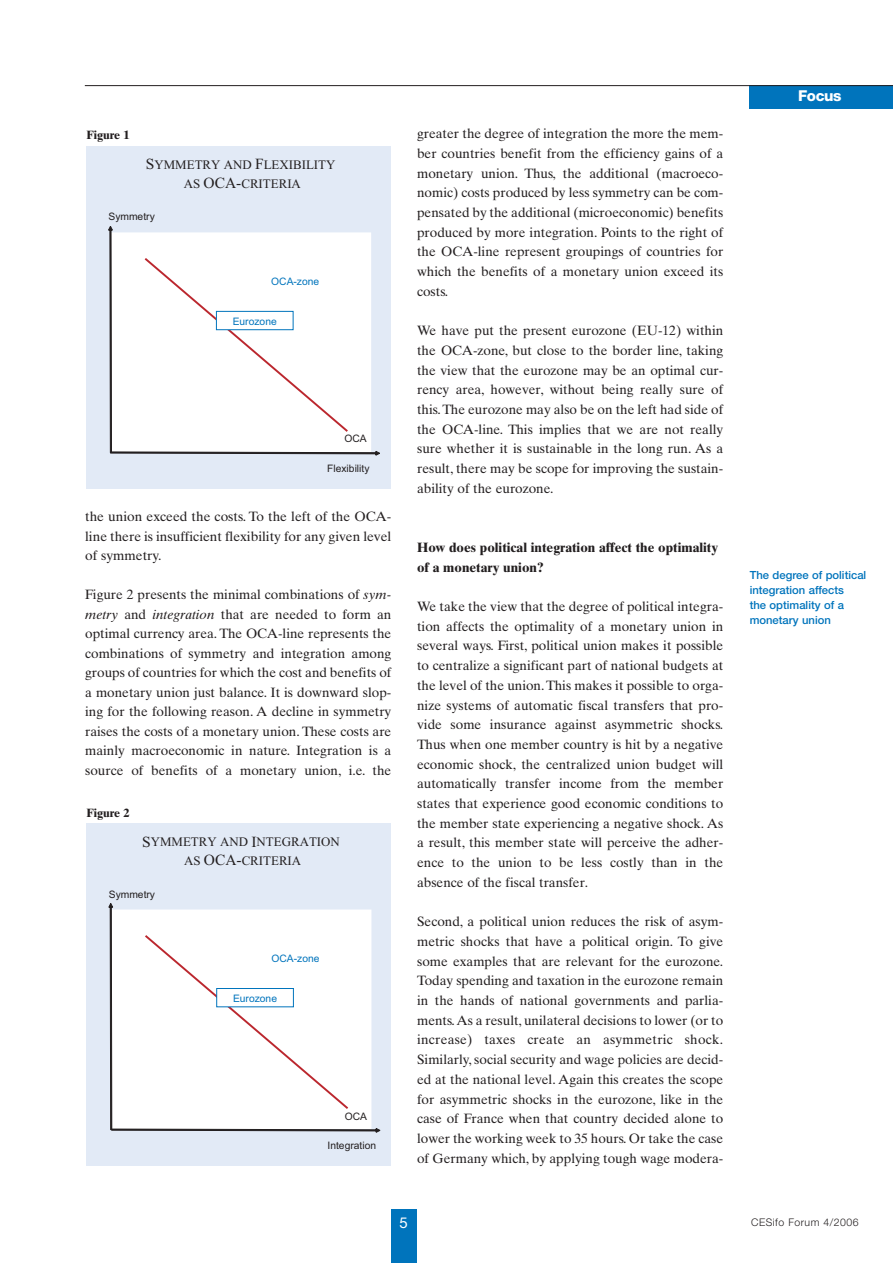
<style>
.page{position:relative;width:893px;height:1263px;background:#fff}
.page>*{position:absolute;margin:0;border:0;box-sizing:border-box;transform-origin:0 0}
.t1{font:800 15px "Helvetica Neue LT Std";letter-spacing:-.025em;color:#fff}
.t2{font:15px "Helvetica Neue LT Std";color:#fff}
.t3{font:13.5px/19.6px "Times Ten";color:#231f20;text-align:justify}
.t4{font:700 13.5px/19.6px "Times Ten";color:#231f20}
.t5{font:12.9px/18.6px "Times New Roman";color:#231f20;text-align:center}
.t6{font:700 12px "Times Ten";color:#231f20}
.t7{font:500 11.25px/15px "Helvetica Neue LT Std";color:#0074bc}
.t8{font:300 10.5px "Helvetica Neue LT Std";letter-spacing:.045em;color:#231f20}
.t9{font:10.35px "Arial";color:#231f20}
.t10{font:10.35px "Arial";color:#0074bc}
.s1{font-size:15.45px}
.s2{font-style:italic}
</style>
<div class="page">
<div style="left:391px;top:1210px;width:25px;height:53px;background:#0074bc"></div>
<div style="left:750px;top:86px;width:143px;height:23px;background:#0074bc"></div>
<hr style="left:85px;top:85px;width:808px;height:1px;background:#231f20">
<div style="left:86px;top:147px;width:305px;height:342px;background:#e2eaf6"></div>
<svg style="left:108px;top:226px;width:272px;height:230px;background:#f8f7f8"></svg>
<div style="left:216px;top:311px;width:77px;height:19px;background:#fff"></div>
<div style="left:216px;top:311px;width:77px;height:19px;border:1px solid #0074bc"></div>
<div style="left:87px;top:824px;width:304px;height:342px;background:#e2eaf6"></div>
<svg style="left:108px;top:903px;width:273px;height:230px;background:#f7f7f8"></svg>
<div style="left:217px;top:988px;width:76px;height:19px;background:#fff"></div>
<div style="left:216px;top:988px;width:78px;height:19px;border:1px solid #0074bc"></div>
<p class="t6" style="left:86px;top:131px;width:45px">Figure 1</p>
<p class="t5" style="left:146px;top:157px;width:191px"><span class="s1">S</span>YMMETRY AND <span class="s1">F</span>LEXIBILITY<br>AS <span class="s1">OCA-</span>CRITERIA</p>
<p class="t9" style="left:109px;top:213px;width:48px">Symmetry</p>
<p class="t10" style="left:271px;top:278px;width:50px">OCA-zone</p>
<p class="t10" style="left:233px;top:318px;width:46px">Eurozone</p>
<p class="t9" style="left:344px;top:435px;width:24px">OCA</p>
<p class="t9" style="left:327px;top:464px;width:44px">Flexibility</p>
<p class="t3" style="left:85px;top:508px;width:308px">the union exceed the costs. To the left of the OCA&shy;line there is insufficient flexibility for any given level of symmetry.</p>
<p class="t3" style="left:85px;top:586px;width:308px">Figure 2 presents the minimal combinations of <span class="s2">sym&shy;metry</span> and <span class="s2">integration</span> that are needed to form an optimal currency area. The OCA-line represents the combinations of symmetry and integration among groups of countries for which the cost and benefits of a monetary union just balance. It is downward slop&shy;ing for the following reason. A decline in symmetry raises the costs of a monetary union. These costs are mainly macroeconomic in nature. Integration is a source of benefits of a monetary union, i.e. the</p>
<p class="t6" style="left:86px;top:809px;width:45px">Figure 2</p>
<p class="t5" style="left:142px;top:834px;width:199px"><span class="s1">S</span>YMMETRY AND <span class="s1">I</span>NTEGRATION<br>AS <span class="s1">OCA-</span>CRITERIA</p>
<p class="t9" style="left:109px;top:890px;width:48px">Symmetry</p>
<p class="t10" style="left:272px;top:955px;width:50px">OCA-zone</p>
<p class="t10" style="left:233px;top:995px;width:46px">Eurozone</p>
<p class="t9" style="left:345px;top:1112px;width:24px">OCA</p>
<p class="t9" style="left:327px;top:1141px;width:50px">Integration</p>
<p class="t3" style="left:417px;top:125px;width:308px">greater the degree of integration the more the mem&shy;ber countries benefit from the efficiency gains of a monetary union. Thus, the additional (macroeco&shy;nomic) costs produced by less symmetry can be com&shy;pensated by the additional (microeconomic) benefits produced by more integration. Points to the right of the OCA-line represent groupings of countries for which the benefits of a monetary union exceed its costs.</p>
<p class="t3" style="left:417px;top:322px;width:308px">We have put the present eurozone (EU-12) within the OCA-zone, but close to the border line, taking the view that the eurozone may be an optimal cur&shy;rency area, however, without being really sure of this.The eurozone may also be on the left had side of the OCA-line. This implies that we are not really sure whether it is sustainable in the long run. As a result, there may be scope for improving the sustain&shy;ability of the eurozone.</p>
<p class="t4" style="left:417px;top:539px;width:303px">How does political integration affect the optimality of a monetary union?</p>
<p class="t3" style="left:417px;top:598px;width:308px">We take the view that the degree of political integra&shy;tion affects the optimality of a monetary union in several ways. First, political union makes it possible to centralize a significant part of national budgets at the level of the union. This makes it possible to orga&shy;nize systems of automatic fiscal transfers that pro&shy;vide some insurance against asymmetric shocks.<br>Thus when one member country is hit by a negative economic shock, the centralized union budget will automatically transfer income from the member states that experience good economic conditions to the member state experiencing a negative shock. As a result, this member state will perceive the adher&shy;ence to the union to be less costly than in the absence of the fiscal transfer.</p>
<p class="t3" style="left:417px;top:913px;width:308px">Second, a political union reduces the risk of asym&shy;metric shocks that have a political origin. To give some examples that are relevant for the eurozone.<br>Today spending and taxation in the eurozone remain in the hands of national governments and parlia&shy;ments.As a result, unilateral decisions to lower (or to increase) taxes create an asymmetric shock.<br>Similarly, social security and wage policies are decid&shy;ed at the national level. Again this creates the scope for asymmetric shocks in the eurozone, like in the case of France when that country decided alone to lower the working week to 35 hours. Or take the case of Germany which, by applying tough wage modera-</p>
<p class="t1" style="left:798px;top:90px;width:45px">Focus</p>
<p class="t7" style="left:750px;top:568px;width:118px">The degree of political integration affects<br>the optimality of a monetary union</p>
<p class="t2" style="left:400px;top:1217px;width:10px">5</p>
<p class="t8" style="left:751px;top:1219px;width:109px">CESifo Forum 4/2006</p>
</div>
